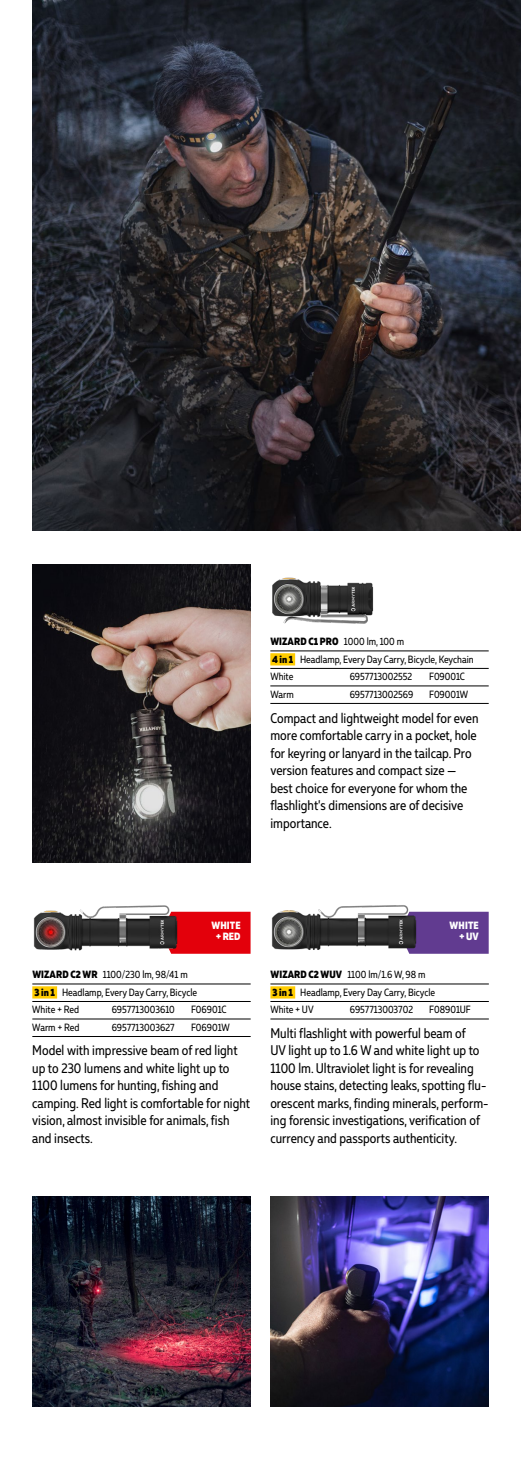
<style>
.page{position:relative;width:521px;height:1474px;background:#fff}
.page>*{position:absolute;margin:0;border:0;box-sizing:border-box;transform-origin:0 0}
.t1{font:14px/17.5px "Muller Narrow";color:#000}
.t2{font:10.5px/17.5px "Muller Narrow";color:#000}
.t3{font:800 10.5px/10.5px "Muller Narrow";letter-spacing:.01em;color:#fff;text-align:center}
.s1{font-weight:800}
</style>
<div class="page">
<div style="left:186px;top:911px;width:65px;height:42px;background:#e3000b"></div>
<div style="left:424px;top:911px;width:65px;height:42px;background:#613b90"></div>
<img style="left:271px;top:905px;width:153px;height:49px">
<img style="left:272px;top:577px;width:102px;height:47px">
<img style="left:33px;top:905px;width:153px;height:49px">
<hr style="left:32px;top:983px;width:219px;height:1px;background:#000">
<hr style="left:32px;top:1001px;width:219px;height:1px;background:#000">
<div style="left:32px;top:986px;width:25px;height:12px;background:#fc0"></div>
<hr style="left:32px;top:1018px;width:219px;height:1px;background:#000">
<hr style="left:32px;top:1036px;width:219px;height:1px;background:#000">
<hr style="left:270px;top:983px;width:219px;height:1px;background:#000">
<hr style="left:270px;top:1001px;width:219px;height:1px;background:#000">
<div style="left:270px;top:986px;width:25px;height:12px;background:#fc0"></div>
<hr style="left:270px;top:1018px;width:219px;height:1px;background:#000">
<hr style="left:270px;top:650px;width:219px;height:1px;background:#000">
<hr style="left:270px;top:668px;width:219px;height:1px;background:#000">
<div style="left:270px;top:653px;width:25px;height:12px;background:#fc0"></div>
<hr style="left:270px;top:685px;width:219px;height:1px;background:#000">
<hr style="left:270px;top:703px;width:219px;height:1px;background:#000">
<img style="left:32px;top:0;width:489px;height:530px">
<img style="left:270px;top:1196px;width:219px;height:209px">
<img style="left:32px;top:565px;width:219px;height:297px">
<img style="left:32px;top:1196px;width:219px;height:209px">
<p class="t2" style="left:270px;top:633px;width:205px"><span class="s1">WIZARD C1 PRO</span> 1000 lm, 100 m<br><span class="s1">4 in 1</span> Headlamp, Every Day Carry, Bicycle, Keychain<br>White</p>
<p class="t2" style="left:350px;top:668px;width:64px">6957713002552</p>
<p class="t2" style="left:429px;top:668px;width:37px">F09001C</p>
<p class="t2" style="left:270px;top:685px;width:25px">Warm</p>
<p class="t2" style="left:350px;top:685px;width:65px">6957713002569</p>
<p class="t2" style="left:429px;top:685px;width:40px">F09001W</p>
<p class="t1" style="left:270px;top:709px;width:210px">Compact and lightweight model for even more comfortable carry in a pocket, hole for keyring or lanyard in the tailcap. Pro version features and compact size — best choice for everyone for whom the flashlight's dimensions are of decisive importance.</p>
<p class="t3" style="left:211px;top:920px;width:31px">WHITE + RED</p>
<p class="t3" style="left:450px;top:920px;width:31px;text-align:right">WHITE + UV</p>
<p class="t2" style="left:32px;top:966px;width:166px"><span class="s1">WIZARD C2 WR</span> 1100/230 lm, 98/41 m<br><span class="s1">3 in 1</span> Headlamp, Every Day Carry, Bicycle<br>White + Red</p>
<p class="t2" style="left:112px;top:1001px;width:65px">6957713003610</p>
<p class="t2" style="left:191px;top:1001px;width:37px">F06901C</p>
<p class="t2" style="left:270px;top:966px;width:166px"><span class="s1">WIZARD C2 WUV</span> 1100 lm/1.6 W, 98 m<br><span class="s1">3 in 1</span> Headlamp, Every Day Carry, Bicycle<br>White + UV</p>
<p class="t2" style="left:350px;top:1001px;width:65px">6957713003702</p>
<p class="t2" style="left:429px;top:1001px;width:43px">F08901UF</p>
<p class="t2" style="left:32px;top:1018px;width:49px">Warm + Red</p>
<p class="t2" style="left:112px;top:1018px;width:64px">6957713003627</p>
<p class="t2" style="left:191px;top:1018px;width:40px">F06901W</p>
<p class="t1" style="left:32px;top:1041px;width:219px">Model with impressive beam of red light up to 230 lumens and white light up to 1100 lumens for hunting, fishing and camping. Red light is comfortable for night vision, almost invisible for animals, fish and insects.</p>
<p class="t1" style="left:270px;top:1024px;width:220px">Multi flashlight with powerful beam of<br>UV light up to 1.6 W and white light up to 1100 lm. Ultraviolet light is for revealing house stains, detecting leaks, spotting flu&shy;orescent marks, finding minerals, perform&shy;ing forensic investigations, verification of currency and passports authenticity.</p>
</div>
